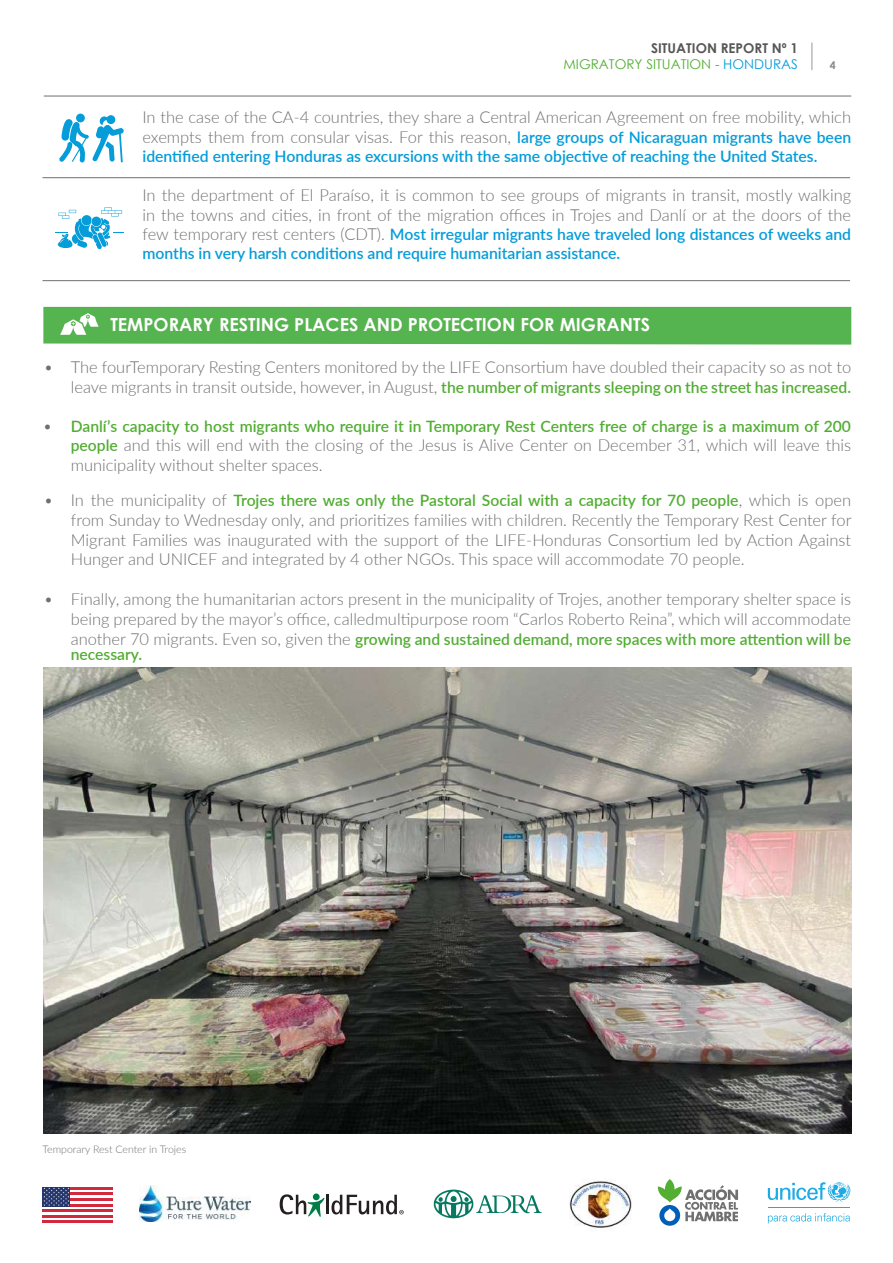
<style>
.page{position:relative;width:893px;height:1263px;background:#fff}
.page>*{position:absolute;margin:0;border:0;box-sizing:border-box;transform-origin:0 0}
.t1{font:700 18px "Century Gothic";color:#fff}
.t2{font:300 16.5px/19.8px "Lato";color:#707070}
.t3{font:600 15.75px/18.9px "Lato";color:#049cd9}
.t4{font:600 15.6px/15px "Lato";color:#52ad33}
.t5{font:13.5px/16.5px "Century Gothic";color:#52ae32;text-align:right}
.t6{font:300 10.5px "Lato";color:#707070}
.t7{font:700 10.5px "Century Gothic";color:#87898c}
.s1{font-weight:700;color:#575756}
.s2{color:#049cd9}
.s3{font-weight:600;font-size:15.75px;color:#049cd9}
.s4{font-weight:300;font-size:16.5px;color:#707070}
.s5{font-weight:600;font-size:15.6px;color:#52ad33}
</style>
<div class="page">
<svg style="left:811px;top:43px;width:1px;height:27px"></svg>
<svg style="left:768px;top:1182px;width:82px;height:20px"></svg>
<hr style="left:768px;top:1208px;width:82px;height:1px;background:#1cabe3">
<svg style="left:768px;top:1213px;width:82px;height:10px"></svg>
<svg style="left:433px;top:1189px;width:109px;height:29px"></svg>
<hr style="left:326px;top:1195px;width:3px;height:19px;background:#241f21">
<svg style="left:280px;top:1193px;width:44px;height:24px"></svg>
<svg style="left:331px;top:1195px;width:73px;height:19px"></svg>
<img style="left:570px;top:1180px;width:61px;height:48px">
<img style="left:140px;top:1185px;width:111px;height:37px">
<svg style="left:658px;top:1179px;width:80px;height:47px"></svg>
<hr style="left:43px;top:1187px;width:70px;height:2px;background:#d4293d">
<hr style="left:43px;top:1192px;width:70px;height:3px;background:#d4293d">
<hr style="left:43px;top:1198px;width:70px;height:3px;background:#d4293d">
<hr style="left:43px;top:1204px;width:70px;height:2px;background:#d4293d">
<hr style="left:43px;top:1209px;width:70px;height:3px;background:#d4293d">
<hr style="left:43px;top:1215px;width:70px;height:3px;background:#d4293d">
<hr style="left:43px;top:1220px;width:70px;height:3px;background:#d4293d">
<div style="left:43px;top:1187px;width:27px;height:19px;background:#24366b"></div>
<svg style="left:44px;top:1187px;width:25px;height:19px"></svg>
<hr style="left:44px;top:96px;width:807px;height:1px;background:#707070">
<hr style="left:43px;top:177px;width:807px;height:1px;background:#707070">
<hr style="left:43px;top:280px;width:807px;height:1px;background:#707070">
<svg style="left:55px;top:207px;width:68px;height:42px"></svg>
<svg style="left:59px;top:115px;width:65px;height:47px"></svg>
<div style="left:43px;top:307px;width:808px;height:38px;background:#56b450"></div>
<img style="left:44px;top:668px;width:808px;height:465px">
<p class="t5" style="left:564px;top:39px;width:236px"><span class="s1">SITUATION REPORT Nº 1<br></span>MIGRATORY SITUATION - <span class="s2">HONDURAS</span></p>
<p class="t7" style="left:830px;top:57px;width:7px">4</p>
<p class="t2" style="left:142px;top:107px;width:710px">In the case of the CA-4 countries, they share a Central American Agreement on free mobility, which exempts them from consular visas. For this reason, <span class="s3">large groups of Nicaraguan migrants have been</span></p>
<p class="t3" style="left:142px;top:146px;width:677px">identified entering Honduras as excursions with the same objective of reaching the United States.</p>
<p class="t2" style="left:142px;top:184px;width:710px">In the department of El Paraíso, it is common to see groups of migrants in transit, mostly walking in the towns and cities, in front of the migration offices in Trojes and Danlí or at the doors of the</p>
<p class="t3" style="left:142px;top:225px;width:710px"><span class="s4">few temporary rest centers (CDT).</span> Most irregular migrants have traveled long distances of weeks and months in very harsh conditions and require humanitarian assistance.</p>
<p class="t1" style="left:110px;top:311px;width:541px">TEMPORARY RESTING PLACES AND PROTECTION FOR MIGRANTS</p>
<p class="t2" style="left:44px;top:357px;width:809px">• The fourTemporary Resting Centers monitored by the LIFE Consortium have doubled their capacity so as not to</p>
<p class="t4" style="left:71px;top:379px;width:782px"><span class="s4">leave migrants in transit outside, however, in August,</span> the number of migrants sleeping on the street has increased.</p>
<p class="t4" style="left:44px;top:418px;width:809px">• Danlí’s capacity to host migrants who require it in Temporary Rest Centers free of charge is a maximum of 200</p>
<p class="t2" style="left:71px;top:435px;width:782px"><span class="s5">people</span> and this will end with the closing of the Jesus is Alive Center on December 31, which will leave this municipality without shelter spaces.</p>
<p class="t4" style="left:44px;top:492px;width:809px"><span class="s4">• In the municipality of</span> Trojes there was only the Pastoral Social with a capacity for 70 people<span class="s4">, which is open</span></p>
<p class="t2" style="left:71px;top:509px;width:782px;text-align:justify">from Sunday to Wednesday only, and prioritizes families with children. Recently the Temporary Rest Center for Migrant Families was inaugurated with the support of the LIFE-Honduras Consortium led by Action Against Hunger and UNICEF and integrated by 4 other NGOs. This space will accommodate 70 people.</p>
<p class="t2" style="left:44px;top:588px;width:809px;text-align:right">• Finally, among the humanitarian actors present in the municipality of Trojes, another temporary shelter space is being prepared by the mayor’s office, calledmultipurpose room “Carlos Roberto Reina”, which will accommodate</p>
<p class="t4" style="left:71px;top:631px;width:782px"><span class="s4">another 70 migrants. Even so, given the</span> growing and sustained demand, more spaces with more attention will be necessary.</p>
<p class="t2" style="left:43px;top:415px;width:11px">•</p>
<p class="t6" style="left:43px;top:1141px;width:145px">Temporary Rest Center in Trojes</p>
</div>
